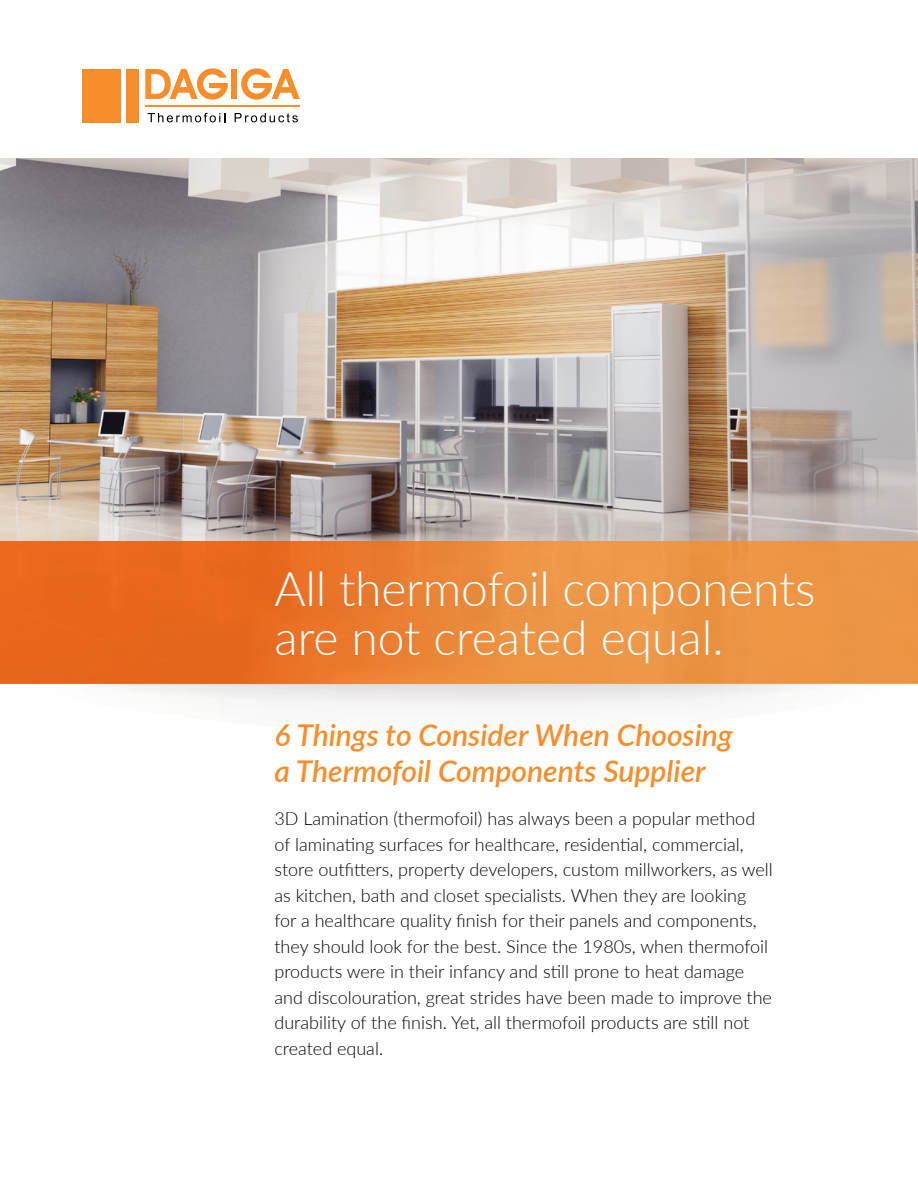
<style>
.page{position:relative;width:918px;height:1188px;background:#fff}
.page>*{position:absolute;margin:0;border:0;box-sizing:border-box;transform-origin:0 0}
.t1{font:300 48px/49.5px "Lato";letter-spacing:-.005em;color:#fff}
.t2{font:italic 600 30px/36px "Lato";color:#f78d2b}
.t3{font:300 18px/25.5px "Lato";color:#000}
</style>
<div class="page">
<img style="left:0;top:158px;width:918px;height:383px">
<svg style="left:0;top:683px;width:918px;height:24px"></svg>
<svg style="left:0;top:541px;width:918px;height:142px;background:#ea8134"></svg>
<svg style="left:145px;top:68px;width:83px;height:32px"></svg>
<div style="left:232px;top:69px;width:5px;height:30px;background:#f78d2b"></div>
<svg style="left:241px;top:68px;width:59px;height:32px"></svg>
<hr style="left:145px;top:105px;width:155px;height:2px;background:#f78d2b">
<div style="left:82px;top:69px;width:38px;height:53px;background:#f78d2b"></div>
<div style="left:126px;top:69px;width:13px;height:53px;background:#f78d2b"></div>
<svg style="left:148px;top:113px;width:77px;height:9px"></svg>
<svg style="left:235px;top:113px;width:63px;height:9px"></svg>
<h1 class="t1" style="left:274px;top:562px;width:543px">All thermofoil components are not created equal.</h1>
<h2 class="t2" style="left:274px;top:716px;width:460px">6 Things to Consider When Choosing a Thermofoil Components Supplier</h2>
<p class="t3" style="left:274px;top:805px;width:500px">3D Lamination (thermofoil) has always been a popular method of laminating surfaces for healthcare, residential, commercial, store outfitters, property developers, custom millworkers, as well as kitchen, bath and closet specialists. When they are looking for a healthcare quality finish for their panels and components, they should look for the best. Since the 1980s, when thermofoil products were in their infancy and still prone to heat damage and discolouration, great strides have been made to improve the durability of the finish. Yet, all thermofoil products are still not created equal.</p>
</div>
